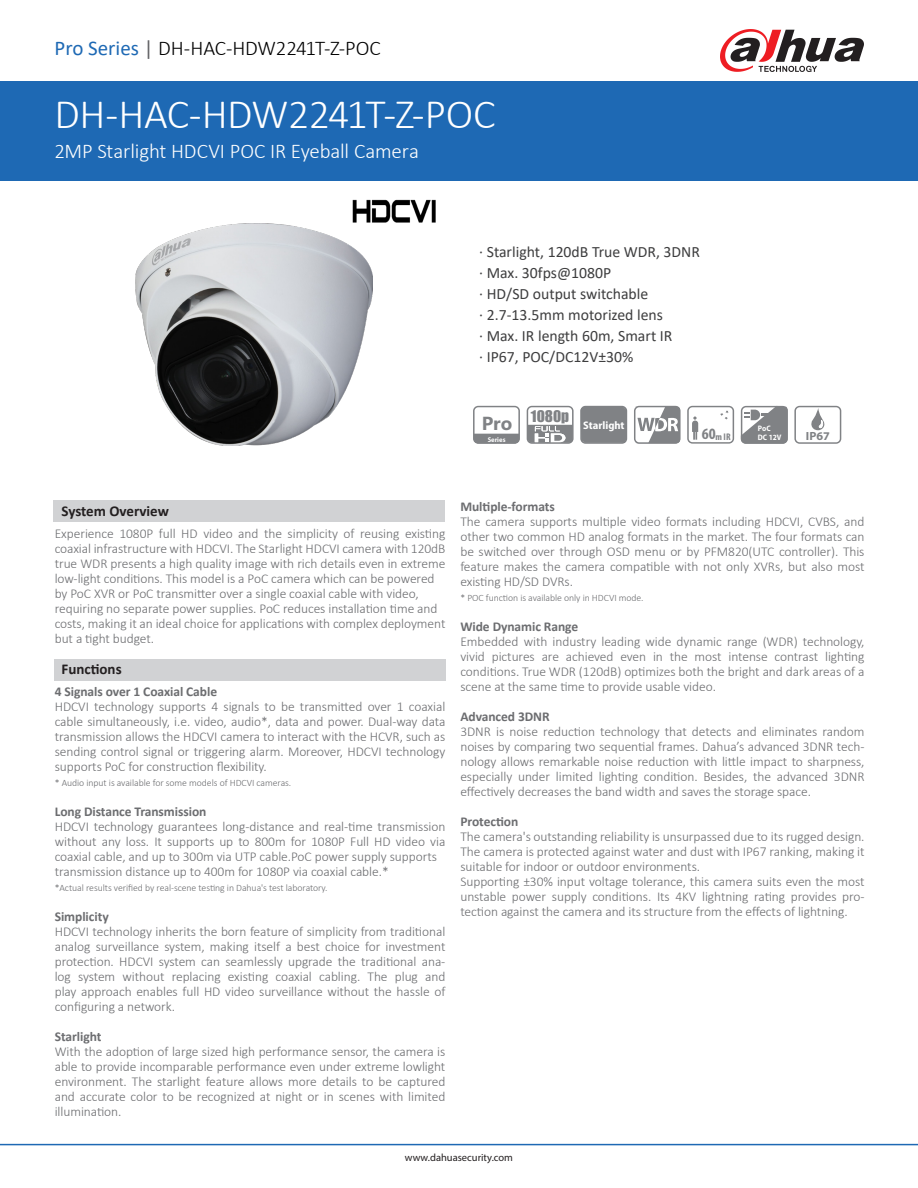
<style>
.page{position:relative;width:918px;height:1188px;background:#fff}
.page>*{position:absolute;margin:0;border:0;box-sizing:border-box;transform-origin:0 0}
.t1{font:300 42px "Calibri";letter-spacing:-.015em;color:#fff}
.t2{font:300 21px "Calibri";letter-spacing:-.01em;color:#fff}
.t3{font:300 21px "Calibri";letter-spacing:-.01em;color:#000}
.t4{font:700 18.9px "Segoe UI";color:#808285}
.t5{font:15.75px "Calibri";color:#3e3e3f}
.t6{font:700 15px "Calibri";color:#231f20}
.t7{font:14.85px "Impact";color:#808285}
.t8{font:300 13.5px/15px "Calibri";letter-spacing:-.005em;color:#6c6d70;text-align:justify}
.t9{font:700 13.5px "Calibri";letter-spacing:-.005em;color:#6c6d70}
.t10{font:700 11.85px "Myriad Pro";color:#808285}
.t11{font:700 semi-condensed 11.1px "Myriad Pro";color:#fff}
.t12{font:10.5px "Myriad Pro";color:#231f20}
.t13{font:300 9.75px "Calibri";letter-spacing:-.005em;color:#6c6d70}
.t14{font:700 condensed 9.6px "Myriad Pro";color:#808285}
.t15{font:700 semi-condensed 7.95px/9.6px "Myriad Pro";color:#fff}
.t16{font:700 semi-condensed 6.9px "Myriad Pro";color:#fff}
.s1{font-weight:400;color:#1e69b4}
.s2{font-weight:400;color:#636366}
.s3{font-size:15.9px}
</style>
<div class="page">
<div style="left:0;top:81px;width:918px;height:100px;background:#1e69b4"></div>
<div style="left:53px;top:501px;width:392px;height:21px;background:#d1d2d4"></div>
<div style="left:54px;top:659px;width:391px;height:22px;background:#d1d2d4"></div>
<hr style="left:0;top:1144px;width:918px;height:1px;background:#1e69b4">
<svg style="left:720px;top:29px;width:144px;height:43px"></svg>
<img style="left:136px;top:223px;width:236px;height:223px">
<svg style="left:473px;top:406px;width:47px;height:38px"></svg>
<svg style="left:687px;top:406px;width:47px;height:38px"></svg>
<svg style="left:794px;top:406px;width:47px;height:38px"></svg>
<svg style="left:634px;top:406px;width:47px;height:38px"></svg>
<div style="left:580px;top:406px;width:47px;height:38px;background:#808285"></div>
<svg style="left:527px;top:406px;width:47px;height:38px"></svg>
<svg style="left:741px;top:406px;width:47px;height:38px;background:#97999b"></svg>
<img style="left:348px;top:199px;width:88px;height:31px">
<p class="t3" style="left:55px;top:35px;width:328px"><span class="s1">Pro Series</span> <span class="s2">|</span> DH-HAC-HDW2241T-Z-POC</p>
<p class="t1" style="left:55px;top:88px;width:442px">DH-HAC-HDW2241T-Z-POC</p>
<p class="t2" style="left:55px;top:138px;width:366px">2MP Starlight HDCVI POC IR Eyeball Camera</p>
<p class="t5" style="left:479px;top:241px;width:222px">· Starlight, 120dB True WDR, 3DNR</p>
<p class="t5" style="left:479px;top:262px;width:134px">· Max. 30fps@1080P</p>
<p class="t5" style="left:479px;top:283px;width:171px">· HD/SD output switchable</p>
<p class="t5" style="left:479px;top:304px;width:185px">· 2.7-13.5mm motorized lens</p>
<p class="t5" style="left:479px;top:325px;width:195px">· Max. IR length 60m, Smart IR</p>
<p class="t5" style="left:479px;top:346px;width:156px">· IP67, POC/DC12V±30%</p>
<p class="t7" style="left:531px;top:404px;width:40px">1080p</p>
<p class="t4" style="left:482px;top:410px;width:32px">Pro</p>
<p class="t11" style="left:583px;top:419px;width:43px">Starlight</p>
<p class="t15" style="left:758px;top:424px;width:25px">PoC<br>DC 12V</p>
<p class="t16" style="left:488px;top:435px;width:19px">Series</p>
<p class="t14" style="left:702px;top:431px;width:30px"><span class="s3">60</span>m IR</p>
<p class="t10" style="left:806px;top:429px;width:25px">IP67</p>
<p class="t6" style="left:62px;top:501px;width:109px">System Overview</p>
<p class="t8" style="left:55px;top:526px;width:392px">Experience 1080P full HD video and the simplicity of reusing existing coaxial infrastructure with HDCVI. The Starlight HDCVI camera with 120dB true WDR presents a high quality image with rich details even in extreme low-light conditions. This model is a PoC camera which can be powered</p>
<p class="t8" style="left:55px;top:586px;width:366px">by PoC XVR or PoC transmitter over a single coaxial cable with video,</p>
<p class="t8" style="left:55px;top:601px;width:384px">requiring no separate power supplies. PoC reduces installation time and</p>
<p class="t8" style="left:55px;top:616px;width:392px">costs, making it an ideal choice for applications with complex deployment</p>
<p class="t8" style="left:55px;top:631px;width:101px">but a tight budget.</p>
<p class="t6" style="left:62px;top:658px;width:62px">Functions</p>
<p class="t9" style="left:55px;top:682px;width:164px">4 Signals over 1 Coaxial Cable</p>
<p class="t8" style="left:55px;top:699px;width:392px">HDCVI technology supports 4 signals to be transmitted over 1 coaxial cable simultaneously, i.e. video, audio*, data and power. Dual-way data transmission allows the HDCVI camera to interact with the HCVR, such as sending control signal or triggering alarm. Moreover, HDCVI technology supports PoC for construction flexibility.</p>
<p class="t13" style="left:55px;top:777px;width:238px">* Audio input is available for some models of HDCVI cameras.</p>
<p class="t9" style="left:55px;top:802px;width:153px">Long Distance Transmission</p>
<p class="t8" style="left:55px;top:819px;width:392px">HDCVI technology guarantees long-distance and real-time transmission without any loss. It supports up to 800m for 1080P Full HD video via coaxial cable, and up to 300m via UTP cable.PoC power supply supports</p>
<p class="t8" style="left:55px;top:864px;width:335px">transmission distance up to 400m for 1080P via coaxial cable.*</p>
<p class="t13" style="left:55px;top:882px;width:274px">*Actual results verified by real-scene testing in Dahua's test laboratory.</p>
<p class="t9" style="left:55px;top:907px;width:56px">Simplicity</p>
<p class="t8" style="left:55px;top:924px;width:392px">HDCVI technology inherits the born feature of simplicity from traditional analog surveillance system, making itself a best choice for investment protection. HDCVI system can seamlessly upgrade the traditional ana&shy;log system without replacing existing coaxial cabling. The plug and play approach enables full HD video surveillance without the hassle of configuring a network.</p>
<p class="t9" style="left:55px;top:1027px;width:48px">Starlight</p>
<p class="t8" style="left:55px;top:1044px;width:392px">With the adoption of large sized high performance sensor, the camera is able to provide incomparable performance even under extreme lowlight environment. The starlight feature allows more details to be captured and accurate color to be recognized at night or in scenes with limited illumination.</p>
<p class="t9" style="left:460px;top:497px;width:96px">Multiple-formats</p>
<p class="t8" style="left:460px;top:514px;width:406px">The camera supports multiple video formats including HDCVI, CVBS, and other two common HD analog formats in the market. The four formats can be switched over through OSD menu or by PFM820(UTC controller). This feature makes the camera compatible with not only XVRs, but also most existing HD/SD DVRs.</p>
<p class="t13" style="left:460px;top:591px;width:185px">* POC function is available only in HDCVI mode.</p>
<p class="t9" style="left:460px;top:617px;width:119px">Wide Dynamic Range</p>
<p class="t8" style="left:460px;top:634px;width:406px">Embedded with industry leading wide dynamic range (WDR) technology, vivid pictures are achieved even in the most intense contrast lighting conditions. True WDR (120dB) optimizes both the bright and dark areas of a scene at the same time to provide usable video.</p>
<p class="t9" style="left:460px;top:707px;width:91px">Advanced 3DNR</p>
<p class="t8" style="left:460px;top:724px;width:406px">3DNR is noise reduction technology that detects and eliminates random noises by comparing two sequential frames. Dahua’s advanced 3DNR tech&shy;nology allows remarkable noise reduction with little impact to sharpness, especially under limited lighting condition. Besides, the advanced 3DNR effectively decreases the band width and saves the storage space.</p>
<p class="t9" style="left:460px;top:812px;width:59px">Protection</p>
<p class="t8" style="left:460px;top:829px;width:406px">The camera's outstanding reliability is unsurpassed due to its rugged design.<br>The camera is protected against water and dust with IP67 ranking, making it suitable for indoor or outdoor environments.</p>
<p class="t8" style="left:460px;top:874px;width:406px">Supporting ±30% input voltage tolerance, this camera suits even the most unstable power supply conditions. Its 4KV lightning rating provides pro&shy;tection against the camera and its structure from the effects of lightning.</p>
<p class="t12" style="left:405px;top:1151px;width:110px">www.dahuasecurity.com</p>
</div>
